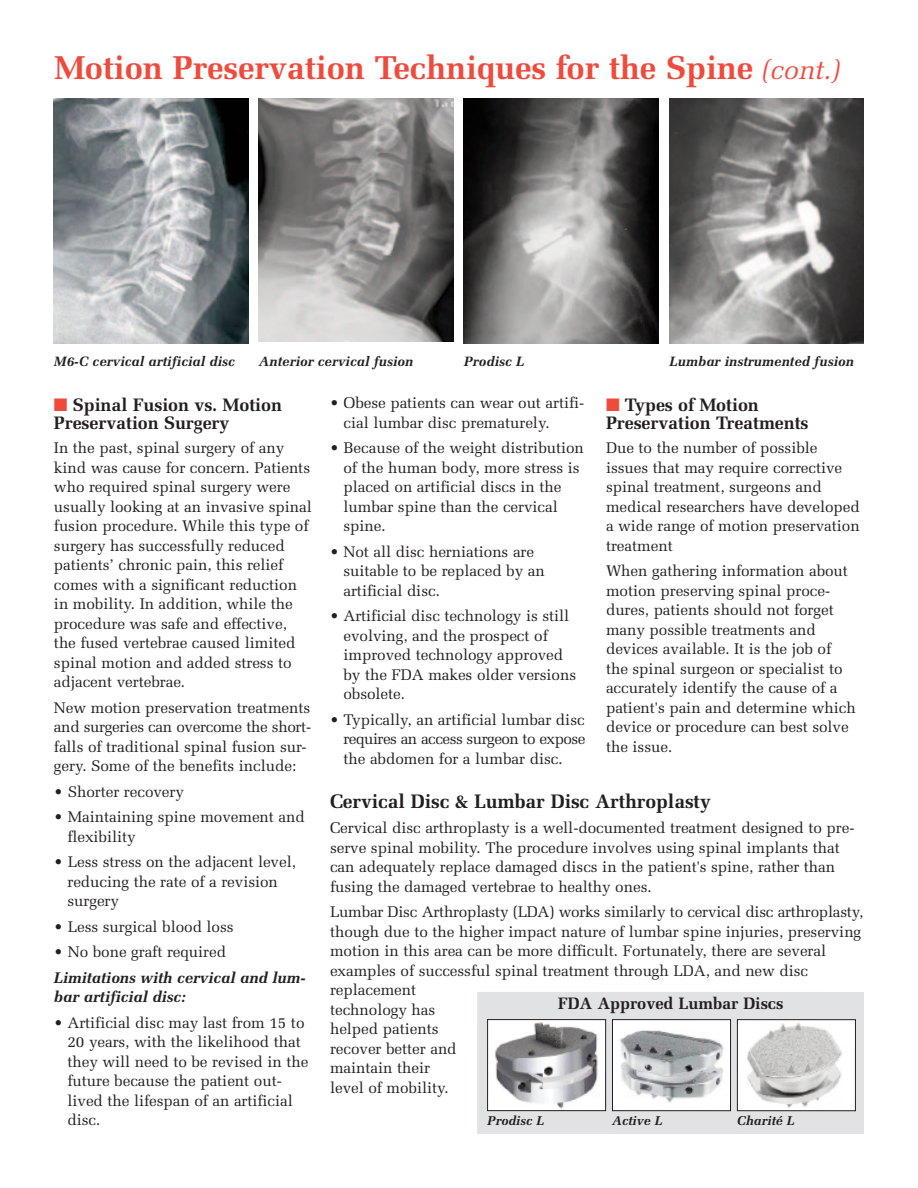
<style>
.page{position:relative;width:918px;height:1188px;background:#fff}
.page>*{position:absolute;margin:0;border:0;box-sizing:border-box;transform-origin:0 0}
.t1{font:700 33px "Melior";letter-spacing:-.005em;color:#ef4b3d}
.t2{font:700 19.5px "Melior";letter-spacing:-.005em;color:#231f20}
.t3{font:700 18px/18.8px "Melior";letter-spacing:-.005em;color:#231f20}
.t4{font:700 16.5px "Melior";letter-spacing:-.005em;color:#231f20}
.t5{font:15.3px/19.5px "Melior";letter-spacing:-.005em;color:#231f20}
.t6{font:italic 700 15.3px/19.5px "Melior";letter-spacing:-.005em;color:#231f20}
.t7{font:italic 700 13.5px "Melior";color:#231f20}
.t8{font:italic 700 12.75px "Melior";color:#231f20}
.s1{font-weight:400;font-style:italic;font-size:27px}
.s2{color:#ef4b3d}
</style>
<div class="page">
<img style="left:54px;top:99px;width:194px;height:244px">
<img style="left:259px;top:99px;width:194px;height:243px">
<img style="left:464px;top:99px;width:194px;height:244px">
<img style="left:670px;top:99px;width:194px;height:244px">
<div style="left:477px;top:992px;width:387px;height:142px;background:#e1e2e4"></div>
<img style="left:489px;top:1021px;width:115px;height:88px">
<div style="left:487px;top:1019px;width:119px;height:92px;border:1px solid #231f20"></div>
<img style="left:614px;top:1021px;width:115px;height:88px">
<div style="left:612px;top:1019px;width:119px;height:92px;border:1px solid #231f20"></div>
<img style="left:739px;top:1021px;width:115px;height:88px">
<div style="left:737px;top:1019px;width:119px;height:92px;border:1px solid #231f20"></div>
<p class="t1" style="left:54px;top:54px;width:787px">Motion Preservation Techniques for the Spine <span class="s1">(cont.)</span></p>
<p class="t7" style="left:54px;top:356px;width:182px">M6-C cervical artificial disc</p>
<p class="t7" style="left:259px;top:356px;width:156px">Anterior cervical fusion</p>
<p class="t7" style="left:464px;top:356px;width:62px">Prodisc L</p>
<p class="t7" style="left:670px;top:356px;width:186px">Lumbar instrumented fusion</p>
<p class="t3" style="left:54px;top:397px;width:230px"><span class="s2">■</span> Spinal Fusion vs. Motion<br>Preservation Surgery</p>
<p class="t5" style="left:54px;top:440px;width:259px">In the past, spinal surgery of any kind was cause for concern. Patients who required spinal surgery were usually looking at an invasive spinal fusion procedure. While this type of surgery has successfully reduced patients’ chronic pain, this relief comes with a significant reduction in mobility. In addition, while the procedure was safe and effective, the fused vertebrae caused limited spinal motion and added stress to adjacent vertebrae.</p>
<p class="t5" style="left:54px;top:699px;width:259px">New motion preservation treatments and surgeries can overcome the short&shy;falls of traditional spinal fusion sur&shy;gery. Some of the benefits include:</p>
<p class="t5" style="left:54px;top:783px;width:132px">• Shorter recovery</p>
<p class="t5" style="left:67px;top:809px;width:239px;text-indent:-14px">• Maintaining spine movement and flexibility</p>
<p class="t5" style="left:67px;top:854px;width:230px;text-indent:-14px">• Less stress on the adjacent level, reducing the rate of a revision surgery</p>
<p class="t5" style="left:54px;top:918px;width:181px">• Less surgical blood loss</p>
<p class="t5" style="left:54px;top:944px;width:174px">• No bone graft required</p>
<p class="t6" style="left:54px;top:969px;width:253px">Limitations with cervical and lum&shy;bar artificial disc:</p>
<p class="t5" style="left:67px;top:1014px;width:242px;text-indent:-14px">• Artificial disc may last from 15 to<br>20 years, with the likelihood that they will need to be revised in the future because the patient out&shy;lived the lifespan of an artificial disc.</p>
<p class="t5" style="left:343px;top:395px;width:242px;text-indent:-14px">• Obese patients can wear out artifi&shy;cial lumbar disc prematurely.</p>
<p class="t5" style="left:343px;top:440px;width:242px;text-indent:-14px">• Because of the weight distribution of the human body, more stress is placed on artificial discs in the lumbar spine than the cervical spine.</p>
<p class="t5" style="left:343px;top:543px;width:203px;text-indent:-14px">• Not all disc herniations are suitable to be replaced by an artificial disc.</p>
<p class="t5" style="left:343px;top:608px;width:234px;text-indent:-14px">• Artificial disc technology is still evolving, and the prospect of improved technology approved by the FDA makes older versions obsolete.</p>
<p class="t5" style="left:343px;top:711px;width:244px;text-align:justify;text-indent:-14px">• Typically, an artificial lumbar disc requires an access surgeon to expose the abdomen for a lumbar disc.</p>
<p class="t3" style="left:606px;top:397px;width:204px"><span class="s2">■</span> Types of Motion<br>Preservation Treatments</p>
<p class="t5" style="left:606px;top:440px;width:255px">Due to the number of possible issues that may require corrective spinal treatment, surgeons and medical researchers have developed a wide range of motion preservation treatment</p>
<p class="t5" style="left:606px;top:563px;width:251px">When gathering information about motion preserving spinal proce&shy;dures, patients should not forget many possible treatments and devices available. It is the job of the spinal surgeon or specialist to accurately identify the cause of a patient's pain and determine which device or procedure can best solve the issue.</p>
<p class="t2" style="left:330px;top:793px;width:382px">Cervical Disc &amp; Lumbar Disc Arthroplasty</p>
<p class="t5" style="left:330px;top:820px;width:526px">Cervical disc arthroplasty is a well-documented treatment designed to pre&shy;serve spinal mobility. The procedure involves using spinal implants that can adequately replace damaged discs in the patient's spine, rather than fusing the damaged vertebrae to healthy ones.</p>
<p class="t5" style="left:330px;top:904px;width:535px">Lumbar Disc Arthroplasty (LDA) works similarly to cervical disc arthroplasty, though due to the higher impact nature of lumbar spine injuries, preserving motion in this area can be more difficult. Fortunately, there are several examples of successful spinal treatment through LDA, and new disc replacement<br>technology has<br>helped patients<br>recover better and<br>maintain their<br>level of mobility.</p>
<p class="t4" style="left:558px;top:997px;width:227px">FDA Approved Lumbar Discs</p>
<p class="t8" style="left:487px;top:1116px;width:59px">Prodisc L</p>
<p class="t8" style="left:612px;top:1116px;width:52px">Active L</p>
<p class="t8" style="left:737px;top:1116px;width:59px">Charité L</p>
</div>
